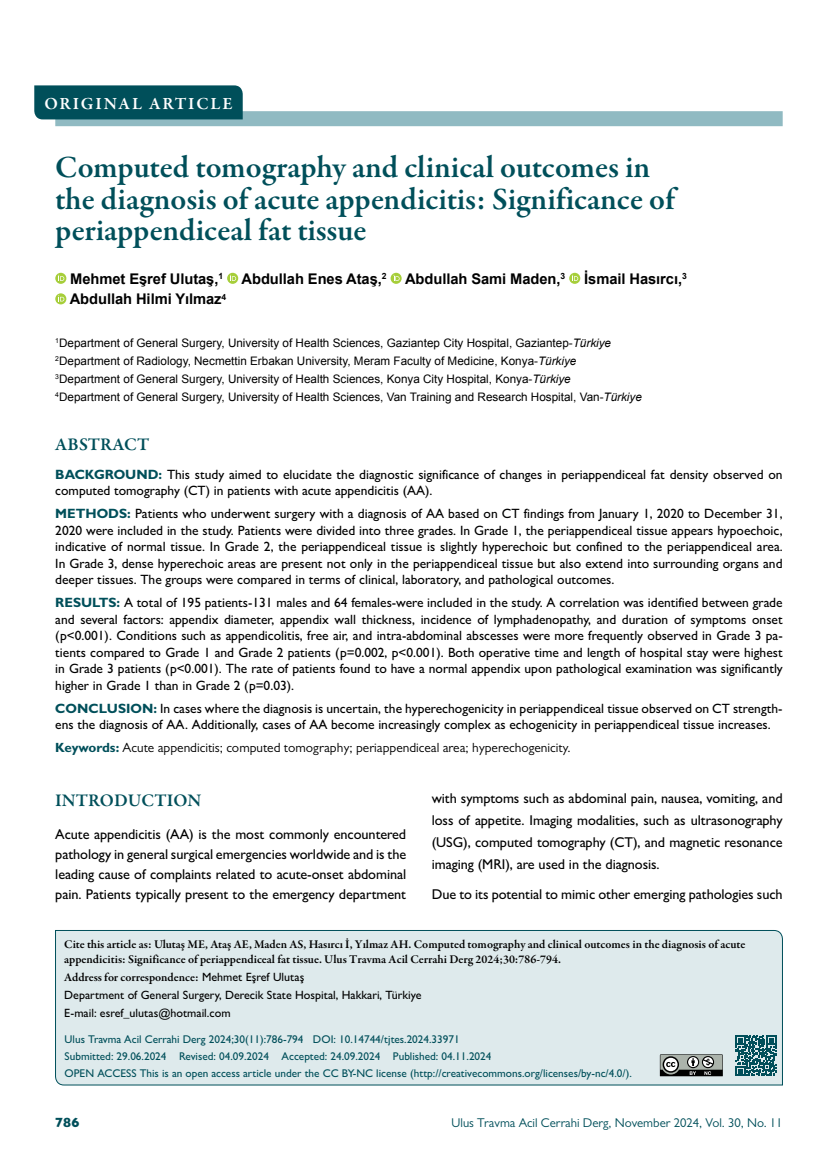
<style>
.page{position:relative;width:838px;height:1170px;background:#fff}
.page>*{position:absolute;margin:0;border:0;box-sizing:border-box;transform-origin:0 0}
.t1{font:600 31.5px/31.5px "Garamond Premr Pro";color:#004f5a}
.t2{font:600 18px "Garamond Premr Pro";letter-spacing:.005em;color:#004f5a}
.t3{font:600 17.25px "Garamond Premr Pro";letter-spacing:.105em;color:#fff}
.t4{font:700 14.7px "Arial";letter-spacing:-.005em;color:#000}
.t5{font:500 14.25px/20px "Gill Sans MT Pro";letter-spacing:-.005em;color:#000;text-align:justify}
.t6{font:500 13.5px/16.5px "Gill Sans MT Pro";color:#000}
.t7{font:800 13.5px "Gill Sans MT Pro";color:#004f5a}
.t8{font:13.35px "Gill Sans MT Pro";color:#000}
.t9{font:12.75px "Gill Sans MT Pro";color:#004f5a}
.t10{font:600 12px/15px "Garamond Premr Pro";color:#000}
.t11{font:500 12px/18px "Gill Sans MT Pro";color:#000}
.t12{font:11.7px/18px "Arial";color:#000}
.t13{font:500 11.25px/17.1px "Gill Sans MT Pro";color:#004f5a}
.s1{font-style:italic}
.s2{font-weight:700;color:#004f5a}
.s3{font-family:"Gill Sans MT Pro";font-weight:500}
</style>
<div class="page">
<div style="left:55px;top:111px;width:727px;height:15px;background:#90bac2"></div>
<svg style="left:55px;top:273px;width:11px;height:11px"></svg>
<svg style="left:58px;top:275px;width:6px;height:6px"></svg>
<div style="left:227px;top:273px;width:11px;height:11px;background:#a6ce3a;border-radius:50%"></div>
<svg style="left:230px;top:275px;width:6px;height:6px"></svg>
<svg style="left:390px;top:273px;width:11px;height:11px"></svg>
<svg style="left:393px;top:275px;width:6px;height:6px"></svg>
<div style="left:569px;top:273px;width:11px;height:11px;background:#a6ce3a;border-radius:50%"></div>
<svg style="left:572px;top:275px;width:6px;height:6px"></svg>
<svg style="left:55px;top:293px;width:11px;height:11px"></svg>
<svg style="left:58px;top:295px;width:6px;height:6px"></svg>
<div style="left:34px;top:85px;width:209px;height:34px;background:#004f5a"></div>
<div style="left:55px;top:930px;width:728px;height:155px;background:#deeaec"></div>
<svg style="left:735px;top:1035px;width:41px;height:40px;background:#407b84"></svg>
<svg style="left:660px;top:1054px;width:63px;height:22px"></svg>
<p class="t3" style="left:44px;top:93px;width:190px">ORIGINAL ARTICLE</p>
<h1 class="t1" style="left:55px;top:152px;width:621px">Computed tomography and clinical outcomes in the diagnosis of acute appendicitis: Significance of periappendiceal fat tissue</h1>
<p class="t4" style="left:70px;top:269px;width:154px">Mehmet Eşref Ulutaş,<sup>1</sup></p>
<p class="t4" style="left:242px;top:269px;width:146px">Abdullah Enes Ataş,<sup>2</sup></p>
<p class="t4" style="left:405px;top:269px;width:162px">Abdullah Sami Maden,<sup>3</sup></p>
<p class="t4" style="left:584px;top:269px;width:104px">İsmail Hasırcı,<sup>3</sup></p>
<p class="t4" style="left:70px;top:289px;width:158px">Abdullah Hilmi Yılmaz<sup>4</sup></p>
<p class="t12" style="left:55px;top:333px;width:588px"><sup>1</sup>Department of General Surgery, University of Health Sciences, Gaziantep City Hospital, Gaziantep-<span class="s1">Türkiye </span><sup>2</sup>Department of Radiology, Necmettin Erbakan University, Meram Faculty of Medicine, Konya-<span class="s1">Türkiye </span><sup>3</sup>Department of General Surgery, University of Health Sciences, Konya City Hospital, Konya-<span class="s1">Türkiye<br></span><sup>4</sup>Department of General Surgery, University of Health Sciences, Van Training and Research Hospital, Van-<span class="s1">Türkiye</span></p>
<h2 class="t2" style="left:55px;top:433px;width:95px">ABSTRACT</h2>
<p class="t6" style="left:55px;top:466px;width:729px"><span class="s2">BACKGROUND:</span> This study aimed to elucidate the diagnostic significance of changes in periappendiceal fat density observed on computed tomography (CT) in patients with acute appendicitis (AA).</p>
<p class="t6" style="left:55px;top:505px;width:729px;text-align:justify"><span class="s2">METHODS:</span> Patients who underwent surgery with a diagnosis of AA based on CT findings from January 1, 2020 to December 31, 2020 were included in the study. Patients were divided into three grades. In Grade 1, the periappendiceal tissue appears hypoechoic, indicative of normal tissue. In Grade 2, the periappendiceal tissue is slightly hyperechoic but confined to the periappendiceal area.<br>In Grade 3, dense hyperechoic areas are present not only in the periappendiceal tissue but also extend into surrounding organs and deeper tissues. The groups were compared in terms of clinical, laboratory, and pathological outcomes.</p>
<p class="t6" style="left:55px;top:594px;width:729px;text-align:justify"><span class="s2">RESULTS:</span> A total of 195 patients-131 males and 64 females-were included in the study. A correlation was identified between grade and several factors: appendix diameter, appendix wall thickness, incidence of lymphadenopathy, and duration of symptoms onset (p&lt;0.001). Conditions such as appendicolitis, free air, and intra-abdominal abscesses were more frequently observed in Grade 3 pa&shy;tients compared to Grade 1 and Grade 2 patients (p=0.002, p&lt;0.001). Both operative time and length of hospital stay were highest in Grade 3 patients (p&lt;0.001). The rate of patients found to have a normal appendix upon pathological examination was significantly higher in Grade 1 than in Grade 2 (p=0.03).</p>
<p class="t6" style="left:55px;top:699px;width:729px"><span class="s2">CONCLUSION:</span> In cases where the diagnosis is uncertain, the hyperechogenicity in periappendiceal tissue observed on CT strength&shy;ens the diagnosis of AA. Additionally, cases of AA become increasingly complex as echogenicity in periappendiceal tissue increases.</p>
<p class="t8" style="left:55px;top:739px;width:517px"><span class="s2">Keywords:</span> Acute appendicitis; computed tomography; periappendiceal area; hyperechogenicity.</p>
<h2 class="t2" style="left:55px;top:790px;width:148px">INTRODUCTION</h2>
<p class="t5" style="left:55px;top:824px;width:352px">Acute appendicitis (AA) is the most commonly encountered pathology in general surgical emergencies worldwide and is the leading cause of complaints related to acute-onset abdominal pain. Patients typically present to the emergency department</p>
<p class="t5" style="left:432px;top:787px;width:352px;line-height:21.9px">with symptoms such as abdominal pain, nausea, vomiting, and loss of appetite. Imaging modalities, such as ultrasonography (USG), computed tomography (CT), and magnetic resonance imaging (MRI), are used in the diagnosis.</p>
<p class="t5" style="left:432px;top:884px;width:352px">Due to its potential to mimic other emerging pathologies such</p>
<p class="t10" style="left:64px;top:936px;width:682px">Cite this article as: Ulutaş ME, Ataş AE, Maden AS, Hasırcı İ, Yılmaz AH. Computed tomography and clinical outcomes in the diagnosis of acute appendicitis: Significance of periappendiceal fat tissue. Ulus Travma Acil Cerrahi Derg 2024;30:786-794.</p>
<p class="t10" style="left:64px;top:969px;width:242px">Address for correspondence: <span class="s3">Mehmet Eşref Ulutaş</span></p>
<p class="t11" style="left:64px;top:985px;width:359px">Department of General Surgery, Derecik State Hospital, Hakkari, Türkiye<br>E-mail: esref_ulutas@hotmail.com</p>
<p class="t13" style="left:65px;top:1030px;width:568px">Ulus Travma Acil Cerrahi Derg 2024;30(11):786-794 DOI: 10.14744/tjtes.2024.33971<br>Submitted: 29.06.2024 Revised: 04.09.2024 Accepted: 24.09.2024 Published: 04.11.2024<br>OPEN ACCESS This is an open access article under the CC BY-NC license (http://creativecommons.org/licenses/by-nc/4.0/).</p>
<p class="t7" style="left:55px;top:1114px;width:26px">786</p>
<p class="t9" style="left:451px;top:1115px;width:332px">Ulus Travma Acil Cerrahi Derg, November 2024, Vol. 30, No. 11</p>
</div>
